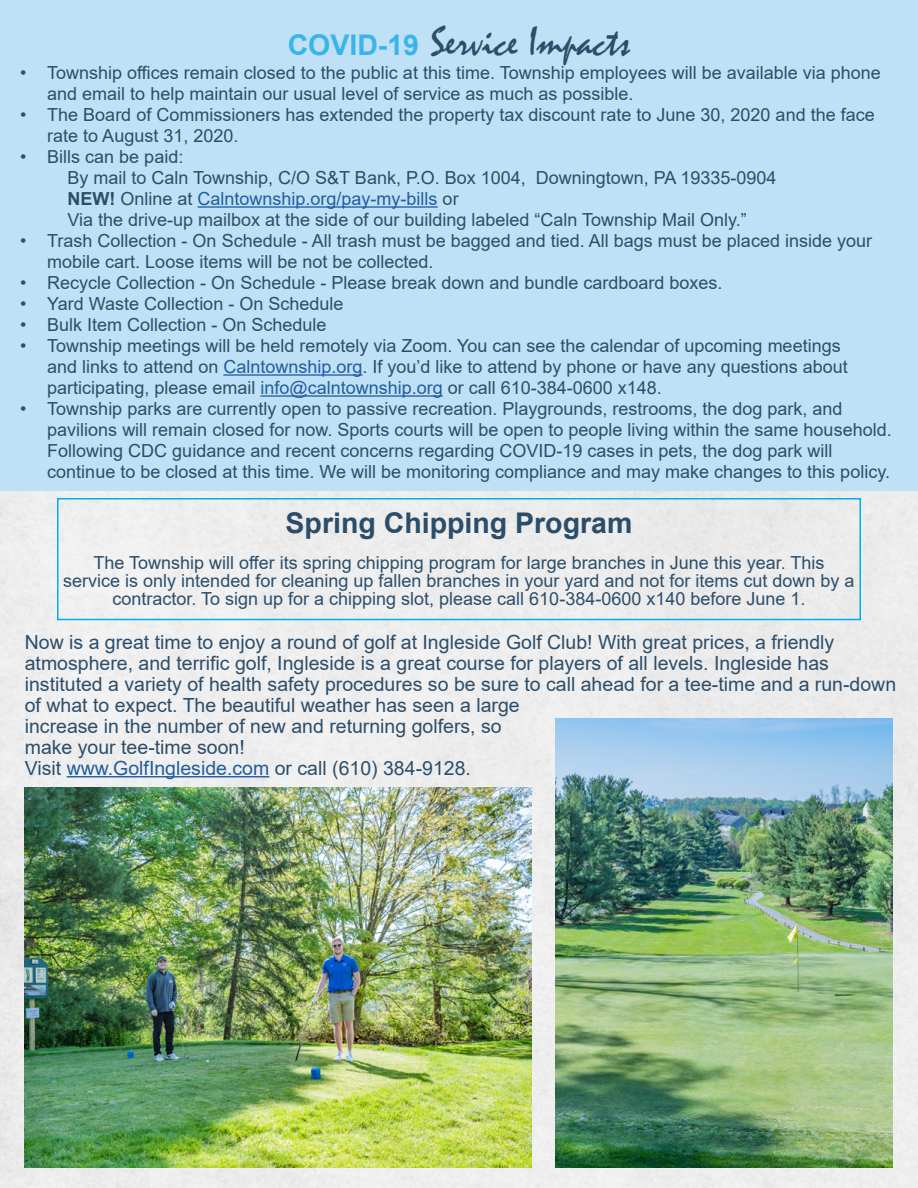
<style>
.page{position:relative;width:918px;height:1188px;background:#fff}
.page>*{position:absolute;margin:0;border:0;box-sizing:border-box;transform-origin:0 0}
.t1{font:42px "Mistral";color:#2c4e6a}
.t2{font:700 28.5px "Arial";color:#2b4d69}
.t3{font:19.5px/21px "Arial";color:#2c4e6a}
.t4{font:18px/21px "Arial";color:#2c4e6a}
.s1{font-family:"Arial";font-weight:700;font-size:28.5px;color:#3ab5e9}
.s2{font-weight:700}
.s3{color:#215e9e}
</style>
<div class="page">
<div style="left:0;top:490px;width:918px;height:698px;background:#ededed"></div>
<div style="left:0;top:0;width:918px;height:490px;background:#c0e0f6"></div>
<hr style="left:198px;top:206px;width:240px;height:2px;background:#215e9e">
<hr style="left:223px;top:374px;width:139px;height:2px;background:#215e9e">
<hr style="left:260px;top:395px;width:183px;height:2px;background:#215e9e">
<hr style="left:67px;top:776px;width:202px;height:1px;background:#215e9e">
<img style="left:25px;top:788px;width:507px;height:380px">
<img style="left:556px;top:718px;width:337px;height:450px">
<div style="left:57px;top:498px;width:804px;height:122px;border:2px solid #00aeef"></div>
<h1 class="t1" style="left:288px;top:16px;width:344px"><span class="s1">COVID-19</span> Service Impacts</h1>
<p class="t4" style="left:47px;top:62px;width:835px;text-indent:-27px">• Township offices remain closed to the public at this time. Township employees will be available via phone and email to help maintain our usual level of service as much as possible.</p>
<p class="t4" style="left:47px;top:104px;width:829px;text-indent:-27px">• The Board of Commissioners has extended the property tax discount rate to June 30, 2020 and the face rate to August 31, 2020.</p>
<p class="t4" style="left:68px;top:146px;width:711px;text-indent:-47px">• Bills can be paid:<br>By mail to Caln Township, C/O S&amp;T Bank, P.O. Box 1004, Downingtown, PA 19335-0904<br><span class="s2">NEW!</span> Online at <span class="s3">Calntownship.org/pay-my-bills</span> or<br>Via the drive-up mailbox at the side of our building labeled “Caln Township Mail Only.”</p>
<p class="t4" style="left:47px;top:230px;width:826px;text-indent:-27px">• Trash Collection - On Schedule - All trash must be bagged and tied. All bags must be placed inside your mobile cart. Loose items will be not be collected.</p>
<p class="t4" style="left:20px;top:272px;width:704px">• Recycle Collection - On Schedule - Please break down and bundle cardboard boxes.</p>
<p class="t4" style="left:20px;top:293px;width:325px">• Yard Waste Collection - On Schedule</p>
<p class="t4" style="left:20px;top:314px;width:308px">• Bulk Item Collection - On Schedule</p>
<p class="t4" style="left:47px;top:335px;width:802px;text-indent:-27px">• Township meetings will be held remotely via Zoom. You can see the calendar of upcoming meetings and links to attend on <span class="s3">Calntownship.org</span>. If you’d like to attend by phone or have any questions about participating, please email <span class="s3">info@calntownship.org</span> or call 610-384-0600 x148.</p>
<p class="t4" style="left:47px;top:398px;width:846px;text-indent:-27px">• Township parks are currently open to passive recreation. Playgrounds, restrooms, the dog park, and pavilions will remain closed for now. Sports courts will be open to people living within the same household.<br>Following CDC guidance and recent concerns regarding COVID-19 cases in pets, the dog park will continue to be closed at this time. We will be monitoring compliance and may make changes to this policy.</p>
<h2 class="t2" style="left:286px;top:503px;width:348px">Spring Chipping Program</h2>
<p class="t4" style="left:63px;top:554px;width:793px;line-height:18px;text-align:center">The Township will offer its spring chipping program for large branches in June this year. This service is only intended for cleaning up fallen branches in your yard and not for items cut down by a contractor. To sign up for a chipping slot, please call 610-384-0600 x140 before June 1.</p>
<p class="t3" style="left:25px;top:631px;width:873px">Now is a great time to enjoy a round of golf at Ingleside Golf Club! With great prices, a friendly atmosphere, and terrific golf, Ingleside is a great course for players of all levels. Ingleside has instituted a variety of health safety procedures so be sure to call ahead for a tee-time and a run-down of what to expect. The beautiful weather has seen a large<br>increase in the number of new and returning golfers, so<br>make your tee-time soon!<br>Visit <span class="s3">www.GolfIngleside.com</span> or call (610) 384-9128.</p>
</div>
